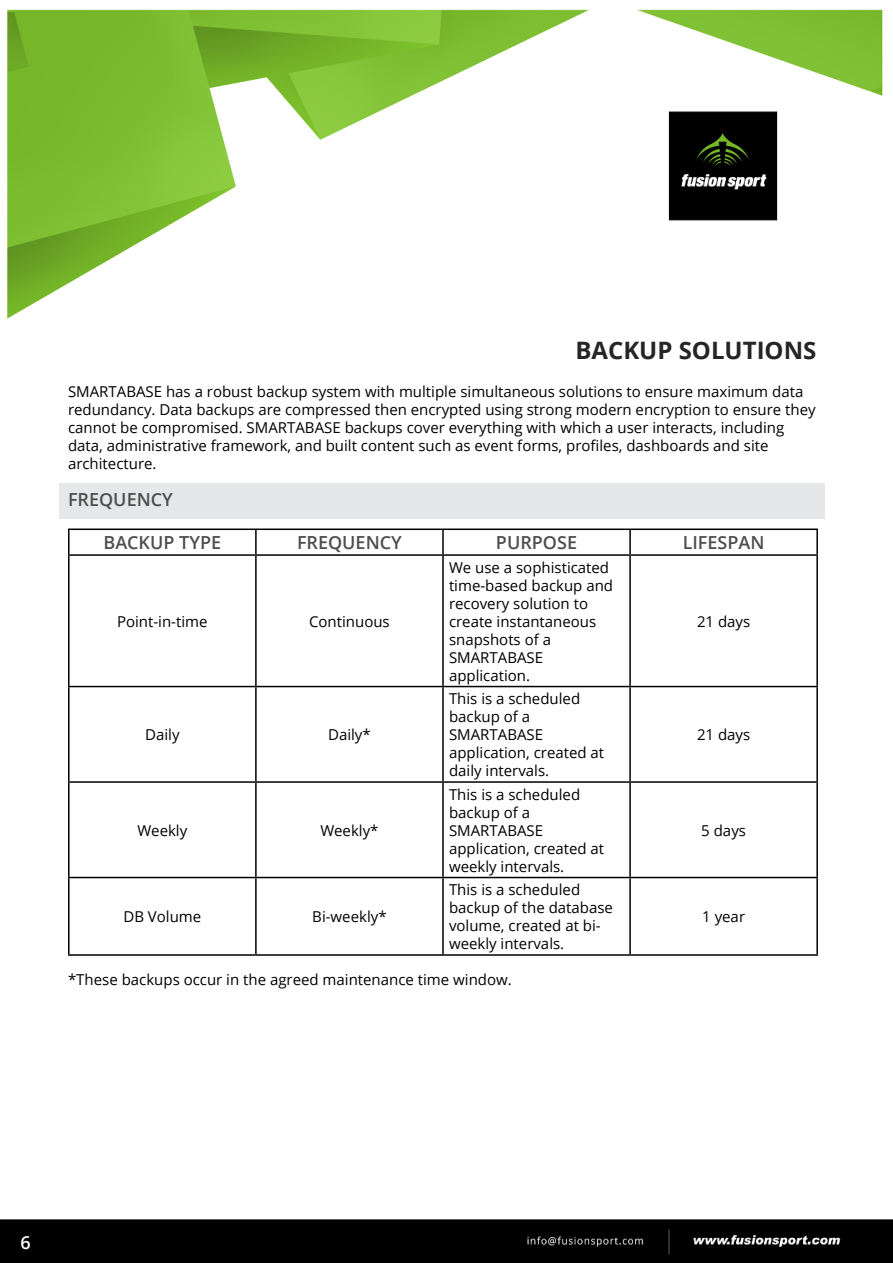
<style>
.page{position:relative;width:893px;height:1263px;background:#fff}
.page>*{position:absolute;margin:0;border:0;box-sizing:border-box;transform-origin:0 0}
.t1{font:700 24px "Open Sans";color:#252525}
.t2{font:600 18px "Open Sans";color:#4f4e4e}
.t3{font:600 18px "Open Sans";color:#fff}
.t4{font:15px/18px "Open Sans";color:#000}
</style>
<div class="page">
<img style="left:0;top:9px;width:893px;height:1254px">
<div style="left:19px;top:340px;width:264px;height:827px;background:#fff"></div>
<div style="left:60px;top:483px;width:765px;height:35px;background:#e6e7e8"></div>
<hr style="left:68px;top:528px;width:188px;height:2px;background:#000">
<hr style="left:68px;top:530px;width:2px;height:24px;background:#000">
<hr style="left:256px;top:528px;width:187px;height:2px;background:#000">
<hr style="left:255px;top:530px;width:2px;height:24px;background:#000">
<hr style="left:443px;top:528px;width:187px;height:2px;background:#000">
<hr style="left:442px;top:530px;width:2px;height:24px;background:#000">
<hr style="left:630px;top:528px;width:188px;height:2px;background:#000">
<hr style="left:629px;top:530px;width:2px;height:24px;background:#000">
<hr style="left:816px;top:530px;width:2px;height:24px;background:#000">
<hr style="left:68px;top:554px;width:188px;height:2px;background:#000">
<hr style="left:68px;top:556px;width:2px;height:130px;background:#000">
<hr style="left:256px;top:554px;width:187px;height:2px;background:#000">
<hr style="left:255px;top:556px;width:2px;height:130px;background:#000">
<hr style="left:443px;top:554px;width:187px;height:2px;background:#000">
<hr style="left:442px;top:556px;width:2px;height:130px;background:#000">
<hr style="left:630px;top:554px;width:188px;height:2px;background:#000">
<hr style="left:629px;top:556px;width:2px;height:130px;background:#000">
<hr style="left:816px;top:556px;width:2px;height:130px;background:#000">
<hr style="left:68px;top:686px;width:188px;height:1px;background:#000">
<hr style="left:68px;top:687px;width:2px;height:94px;background:#000">
<hr style="left:256px;top:686px;width:187px;height:1px;background:#000">
<hr style="left:255px;top:687px;width:2px;height:94px;background:#000">
<hr style="left:443px;top:686px;width:187px;height:1px;background:#000">
<hr style="left:442px;top:687px;width:2px;height:94px;background:#000">
<hr style="left:630px;top:686px;width:188px;height:1px;background:#000">
<hr style="left:629px;top:687px;width:2px;height:94px;background:#000">
<hr style="left:816px;top:687px;width:2px;height:94px;background:#000">
<hr style="left:68px;top:781px;width:188px;height:2px;background:#000">
<hr style="left:68px;top:783px;width:2px;height:94px;background:#000">
<hr style="left:256px;top:781px;width:187px;height:2px;background:#000">
<hr style="left:255px;top:783px;width:2px;height:94px;background:#000">
<hr style="left:443px;top:781px;width:187px;height:2px;background:#000">
<hr style="left:442px;top:783px;width:2px;height:94px;background:#000">
<hr style="left:630px;top:781px;width:188px;height:2px;background:#000">
<hr style="left:629px;top:783px;width:2px;height:94px;background:#000">
<hr style="left:816px;top:783px;width:2px;height:94px;background:#000">
<hr style="left:68px;top:877px;width:188px;height:1px;background:#000">
<hr style="left:68px;top:878px;width:2px;height:76px;background:#000">
<hr style="left:256px;top:877px;width:187px;height:1px;background:#000">
<hr style="left:255px;top:878px;width:2px;height:76px;background:#000">
<hr style="left:443px;top:877px;width:187px;height:1px;background:#000">
<hr style="left:442px;top:878px;width:2px;height:76px;background:#000">
<hr style="left:630px;top:877px;width:188px;height:1px;background:#000">
<hr style="left:629px;top:878px;width:2px;height:76px;background:#000">
<hr style="left:816px;top:878px;width:2px;height:76px;background:#000">
<hr style="left:68px;top:954px;width:188px;height:2px;background:#000">
<hr style="left:256px;top:954px;width:187px;height:2px;background:#000">
<hr style="left:443px;top:954px;width:187px;height:2px;background:#000">
<hr style="left:630px;top:954px;width:188px;height:2px;background:#000">
<h1 class="t1" style="left:575px;top:333px;width:243px">BACKUP SOLUTIONS</h1>
<p class="t4" style="left:68px;top:382px;width:749px">SMARTABASE has a robust backup system with multiple simultaneous solutions to ensure maximum data redundancy. Data backups are compressed then encrypted using strong modern encryption to ensure they cannot be compromised. SMARTABASE backups cover everything with which a user interacts, including data, administrative framework, and built content such as event forms, profiles, dashboards and site architecture.</p>
<p class="t2" style="left:68px;top:487px;width:106px">FREQUENCY</p>
<p class="t2" style="left:103px;top:530px;width:119px">BACKUP TYPE</p>
<p class="t2" style="left:297px;top:530px;width:106px">FREQUENCY</p>
<p class="t2" style="left:496px;top:530px;width:83px">PURPOSE</p>
<p class="t2" style="left:683px;top:530px;width:83px">LIFESPAN</p>
<p class="t4" style="left:117px;top:612px;width:92px">Point-in-time</p>
<p class="t4" style="left:309px;top:612px;width:82px">Continuous</p>
<p class="t4" style="left:145px;top:725px;width:36px">Daily</p>
<p class="t4" style="left:328px;top:725px;width:44px">Daily*</p>
<p class="t4" style="left:137px;top:821px;width:51px">Weekly</p>
<p class="t4" style="left:320px;top:821px;width:60px">Weekly*</p>
<p class="t4" style="left:123px;top:907px;width:79px">DB Volume</p>
<p class="t4" style="left:312px;top:907px;width:76px">Bi-weekly*</p>
<p class="t4" style="left:449px;top:558px;width:166px">We use a sophisticated time-based backup and recovery solution to create instantaneous snapshots of a<br>SMARTABASE application.</p>
<p class="t4" style="left:449px;top:689px;width:157px">This is a scheduled backup of a<br>SMARTABASE application, created at daily intervals.</p>
<p class="t4" style="left:449px;top:785px;width:157px">This is a scheduled backup of a<br>SMARTABASE application, created at weekly intervals.</p>
<p class="t4" style="left:449px;top:880px;width:165px">This is a scheduled backup of the database volume, created at bi&shy;weekly intervals.</p>
<p class="t4" style="left:68px;top:970px;width:445px">*These backups occur in the agreed maintenance time window.</p>
<p class="t4" style="left:697px;top:612px;width:55px">21 days</p>
<p class="t4" style="left:697px;top:725px;width:55px">21 days</p>
<p class="t4" style="left:701px;top:821px;width:46px">5 days</p>
<p class="t4" style="left:702px;top:907px;width:44px">1 year</p>
<p class="t3" style="left:20px;top:1230px;width:12px">6</p>
</div>
